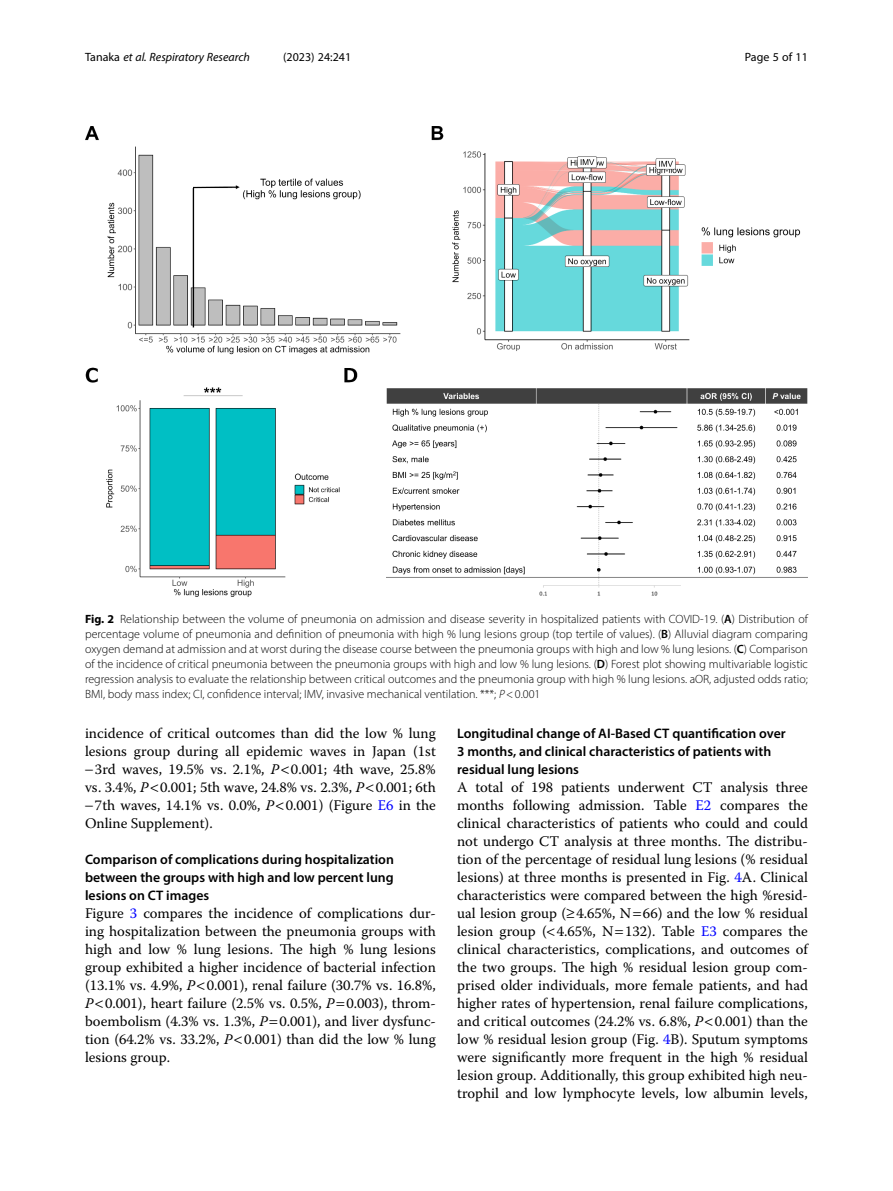
<style>
.page{position:relative;width:893px;height:1191px;background:#fff}
.page>*{position:absolute;margin:0;border:0;box-sizing:border-box;transform-origin:0 0}
.Body_Text{font:14.7px/18px "Warnock Pro";color:#000;text-align:justify}
.Head_2{font:600 13.8px/18px "Myriad Pro";color:#000;text-align:justify}
.Figure_Caption{font:300 12px/15px "Myriad Pro";color:#000;text-align:justify}
.t1{font:italic 12px "Myriad Pro";color:#000}
.t2{font:12px "Myriad Pro";color:#000}
.s1{font-style:normal}
.s2{font-weight:700}
.s3{font-weight:600}
.s4{font-style:italic}
.s5{color:#00f}
</style>
<div class="page">
<img style="left:85px;top:126px;width:723px;height:470px">
<p class="t1" style="left:85px;top:50px;width:167px"><span class="s1">Tanaka</span> et al. Respiratory Research</p>
<p class="t2" style="left:283px;top:50px;width:70px">(2023) 24:241</p>
<p class="t2" style="left:745px;top:50px;width:65px">Page 5 of 11</p>
<p class="Figure_Caption" style="left:85px;top:612px;width:724px"><span class="s2">Fig. 2</span> Relationship between the volume of pneumonia on admission and disease severity in hospitalized patients with COVID-19. (<span class="s3">A</span>) Distribution of percentage volume of pneumonia and definition of pneumonia with high % lung lesions group (top tertile of values). (<span class="s3">B</span>) Alluvial diagram comparing oxygen demand at admission and at worst during the disease course between the pneumonia groups with high and low % lung lesions. (<span class="s3">C</span>) Comparison of the incidence of critical pneumonia between the pneumonia groups with high and low % lung lesions. (<span class="s3">D</span>) Forest plot showing multivariable logistic regression analysis to evaluate the relationship between critical outcomes and the pneumonia group with high % lung lesions. aOR, adjusted odds ratio; BMI, body mass index; CI, confidence interval; IMV, invasive mechanical ventilation. ***; <span class="s4">P</span>&lt;0.001</p>
<p class="Body_Text" style="left:85px;top:724px;width:352px">incidence of critical outcomes than did the low % lung lesions group during all epidemic waves in Japan (1st −3rd waves, 19.5% vs. 2.1%, <span class="s4">P</span> 0.001; 4th wave, 25.8% vs. 3.4%, <span class="s4">P</span> 0.001; 5th wave, 24.8% vs. 2.3%, <span class="s4">P</span> 0.001; 6th −7th waves, 14.1% vs. 0.0%, <span class="s4">P</span> 0.001) (Figure <span class="s5">E6</span> in the Online Supplement).</p>
<p class="Head_2" style="left:85px;top:850px;width:310px">Comparison of complications during hospitalization between the groups with high and low percent lung lesions on CT images</p>
<p class="Body_Text" style="left:85px;top:904px;width:352px">Figure <span class="s5">3</span> compares the incidence of complications dur&shy;ing hospitalization between the pneumonia groups with high and low % lung lesions. The high % lung lesions group exhibited a higher incidence of bacterial infection (13.1% vs. 4.9%, <span class="s4">P</span> 0.001), renal failure (30.7% vs. 16.8%, <span class="s4">P</span> 0.001), heart failure (2.5% vs. 0.5%, <span class="s4">P</span> 0.003), throm&shy;boembolism (4.3% vs. 1.3%, <span class="s4">P</span> 0.001), and liver dysfunc&shy;tion (64.2% vs. 33.2%, <span class="s4">P</span> 0.001) than did the low % lung lesions group.</p>
<p class="Head_2" style="left:457px;top:724px;width:330px;text-align:left">Longitudinal change of AI-Based CT quantification over<br>3 months, and clinical characteristics of patients with residual lung lesions</p>
<p class="Body_Text" style="left:457px;top:778px;width:352px">A total of 198 patients underwent CT analysis three months following admission. Table <span class="s5">E2</span> compares the clinical characteristics of patients who could and could not undergo CT analysis at three months. The distribu&shy;tion of the percentage of residual lung lesions (% residual lesions) at three months is presented in Fig. <span class="s5">4</span>A. Clinical characteristics were compared between the high %resid&shy;ual lesion group (≥4.65%, N 66) and the low % residual lesion group ( 4.65%, N 132). Table <span class="s5">E3</span> compares the clinical characteristics, complications, and outcomes of the two groups. The high % residual lesion group com&shy;prised older individuals, more female patients, and had higher rates of hypertension, renal failure complications, and critical outcomes (24.2% vs. 6.8%, <span class="s4">P</span> 0.001) than the low % residual lesion group (Fig. <span class="s5">4</span>B). Sputum symptoms were significantly more frequent in the high % residual lesion group. Additionally, this group exhibited high neu&shy;trophil and low lymphocyte levels, low albumin levels,</p>
</div>
